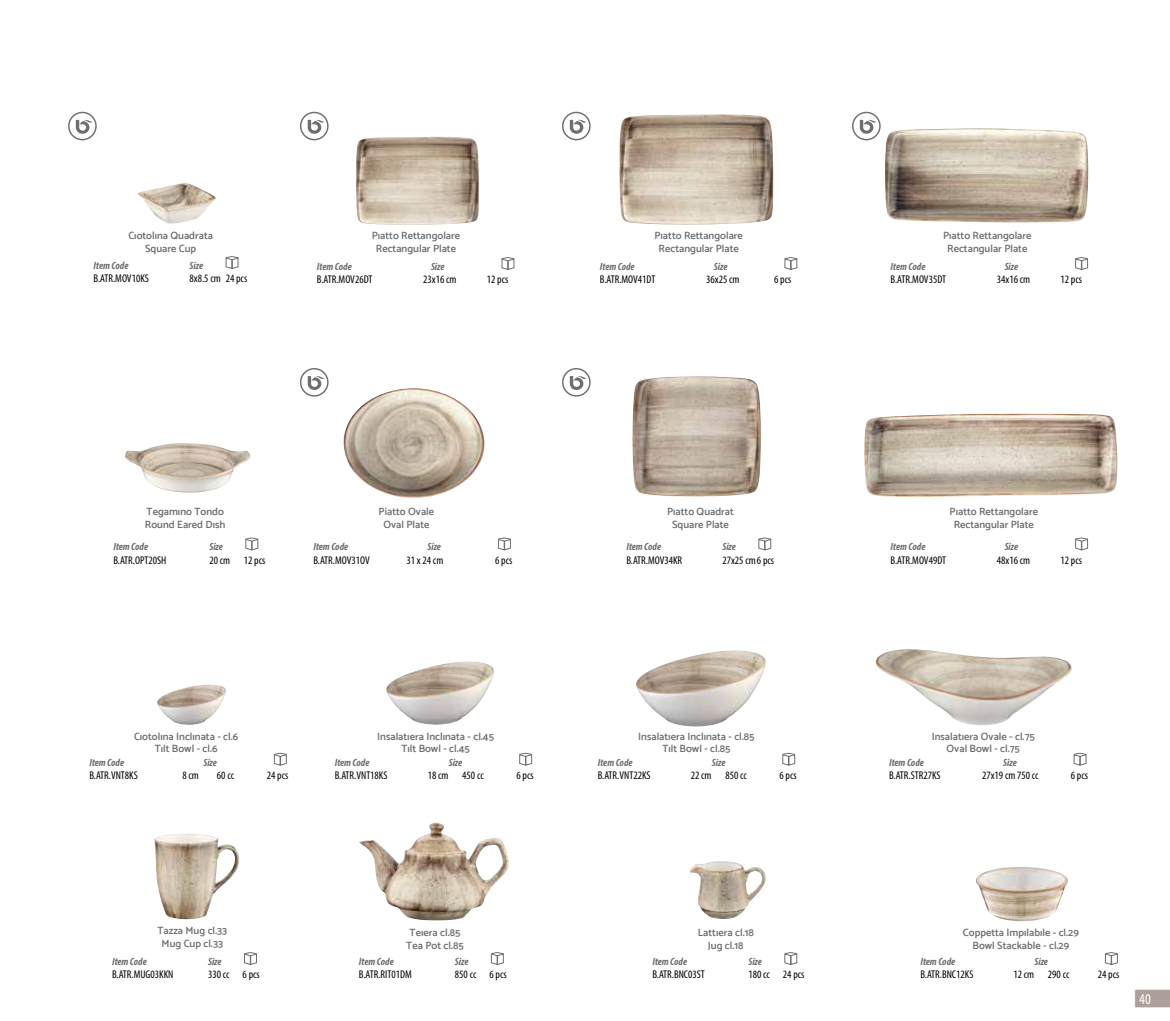
<style>
.page{position:relative;width:1170px;height:1021px;background:#fff}
.page>*{position:absolute;margin:0;border:0;box-sizing:border-box;transform-origin:0 0}
.t1{font:condensed 15px "Myriad Pro";color:#fff}
.t2{font:condensed 11.25px "Myriad Pro";color:#000}
.t3{font:600 10.5px/12.6px "Catamaran";color:#6d6e71;text-align:center}
.t4{font:italic 700 condensed 10.5px "Myriad Pro";color:#6d6e71}
</style>
<div class="page">
<svg style="left:1134px;top:989px;width:35px;height:19px"></svg>
<img style="left:632px;top:376px;width:129px;height:121px">
<svg style="left:758px;top:537px;width:13px;height:14px"></svg>
<img style="left:125px;top:443px;width:125px;height:50px">
<svg style="left:245px;top:537px;width:14px;height:14px"></svg>
<div style="left:562px;top:368px;width:28px;height:28px;border:1px solid #6d6e71;border-radius:50%"></div>
<svg style="left:569px;top:376px;width:17px;height:14px"></svg>
<div style="left:562px;top:112px;width:28px;height:28px;border:1px solid #6d6e71;border-radius:50%"></div>
<svg style="left:569px;top:120px;width:17px;height:14px"></svg>
<div style="left:852px;top:112px;width:28px;height:28px;border:1px solid #6d6e71;border-radius:50%"></div>
<svg style="left:859px;top:120px;width:17px;height:14px"></svg>
<div style="left:300px;top:368px;width:28px;height:28px;border:1px solid #6d6e71;border-radius:50%"></div>
<svg style="left:308px;top:376px;width:16px;height:14px"></svg>
<div style="left:300px;top:112px;width:28px;height:28px;border:1px solid #6d6e71;border-radius:50%"></div>
<svg style="left:308px;top:120px;width:16px;height:14px"></svg>
<div style="left:68px;top:112px;width:29px;height:28px;border:1px solid #6d6e71;border-radius:50%"></div>
<svg style="left:76px;top:120px;width:16px;height:14px"></svg>
<svg style="left:244px;top:952px;width:13px;height:13px"></svg>
<img style="left:154px;top:833px;width:86px;height:86px">
<svg style="left:501px;top:257px;width:14px;height:13px"></svg>
<svg style="left:784px;top:257px;width:13px;height:13px"></svg>
<svg style="left:497px;top:537px;width:14px;height:14px"></svg>
<svg style="left:1075px;top:257px;width:13px;height:13px"></svg>
<svg style="left:1075px;top:537px;width:13px;height:14px"></svg>
<img style="left:343px;top:388px;width:142px;height:110px">
<img style="left:885px;top:128px;width:203px;height:95px">
<img style="left:864px;top:414px;width:253px;height:83px">
<img style="left:356px;top:137px;width:123px;height:88px">
<img style="left:619px;top:114px;width:154px;height:110px">
<img style="left:138px;top:183px;width:78px;height:40px">
<svg style="left:225px;top:256px;width:14px;height:13px"></svg>
<img style="left:636px;top:650px;width:130px;height:76px">
<img style="left:386px;top:661px;width:108px;height:63px">
<img style="left:157px;top:684px;width:69px;height:40px">
<svg style="left:273px;top:752px;width:14px;height:14px"></svg>
<svg style="left:519px;top:752px;width:13px;height:14px"></svg>
<svg style="left:782px;top:752px;width:13px;height:14px"></svg>
<img style="left:875px;top:649px;width:197px;height:76px">
<svg style="left:1073px;top:752px;width:13px;height:14px"></svg>
<img style="left:975px;top:867px;width:93px;height:54px">
<svg style="left:1104px;top:952px;width:14px;height:13px"></svg>
<img style="left:689px;top:861px;width:77px;height:58px">
<svg style="left:784px;top:952px;width:13px;height:13px"></svg>
<svg style="left:490px;top:952px;width:14px;height:13px"></svg>
<img style="left:359px;top:822px;width:150px;height:99px">
<p class="t3" style="left:128px;top:229px;width:86px">Cıotolına Quadrata<br>Square Cup</p>
<p class="t4" style="left:94px;top:259px;width:36px">Item Code</p>
<p class="t4" style="left:190px;top:259px;width:15px">Size</p>
<p class="t2" style="left:94px;top:272px;width:57px">B.ATR.MOV10KS</p>
<p class="t2" style="left:190px;top:272px;width:59px">8x8.5 cm 24 pcs</p>
<p class="t3" style="left:372px;top:229px;width:90px">Pıatto Rettangolare<br>Rectangular Plate</p>
<p class="t3" style="left:654px;top:229px;width:90px">Pıatto Rettangolare<br>Rectangular Plate</p>
<p class="t4" style="left:317px;top:260px;width:36px">Item Code</p>
<p class="t4" style="left:431px;top:260px;width:15px">Size</p>
<p class="t2" style="left:317px;top:273px;width:57px">B.ATR.MOV26DT</p>
<p class="t2" style="left:423px;top:273px;width:35px">23x16 cm</p>
<p class="t2" style="left:487px;top:273px;width:23px">12 pcs</p>
<p class="t4" style="left:600px;top:260px;width:36px">Item Code</p>
<p class="t4" style="left:714px;top:260px;width:15px">Size</p>
<p class="t2" style="left:600px;top:273px;width:57px">B.ATR.MOV41DT</p>
<p class="t2" style="left:706px;top:273px;width:35px">36x25 cm</p>
<p class="t2" style="left:774px;top:273px;width:19px">6 pcs</p>
<p class="t3" style="left:943px;top:229px;width:90px">Pıatto Rettangolare<br>Rectangular Plate</p>
<p class="t4" style="left:890px;top:260px;width:36px">Item Code</p>
<p class="t4" style="left:1004px;top:260px;width:15px">Size</p>
<p class="t2" style="left:890px;top:273px;width:57px">B.ATR.MOV35DT</p>
<p class="t2" style="left:996px;top:273px;width:35px">34x16 cm</p>
<p class="t2" style="left:1060px;top:273px;width:23px">12 pcs</p>
<p class="t3" style="left:145px;top:505px;width:82px;text-align:left">Tegamıno Tondo<br>Round Eared Dısh</p>
<p class="t3" style="left:378px;top:505px;width:57px">Piatto Ovale<br>Oval Plate</p>
<p class="t3" style="left:667px;top:505px;width:68px">Pıatto Quadrat<br>Square Plate</p>
<p class="t3" style="left:949px;top:505px;width:90px">Pıatto Rettangolare<br>Rectangular Plate</p>
<p class="t4" style="left:113px;top:540px;width:36px">Item Code</p>
<p class="t4" style="left:209px;top:540px;width:15px">Size</p>
<p class="t2" style="left:113px;top:553px;width:55px">B.ATR.OPT20SH</p>
<p class="t2" style="left:209px;top:553px;width:57px">20 cm 12 pcs</p>
<p class="t4" style="left:313px;top:540px;width:36px">Item Code</p>
<p class="t4" style="left:427px;top:540px;width:15px">Size</p>
<p class="t2" style="left:313px;top:553px;width:58px">B.ATR.MOV31OV</p>
<p class="t2" style="left:406px;top:553px;width:38px">31 x 24 cm</p>
<p class="t2" style="left:495px;top:553px;width:19px">6 pcs</p>
<p class="t4" style="left:626px;top:540px;width:36px">Item Code</p>
<p class="t4" style="left:722px;top:540px;width:15px">Size</p>
<p class="t2" style="left:626px;top:553px;width:57px">B.ATR.MOV34KR</p>
<p class="t2" style="left:722px;top:553px;width:53px">27x25 cm6 pcs</p>
<p class="t4" style="left:890px;top:540px;width:36px">Item Code</p>
<p class="t4" style="left:1004px;top:540px;width:15px">Size</p>
<p class="t2" style="left:890px;top:553px;width:57px">B.ATR.MOV49DT</p>
<p class="t2" style="left:996px;top:553px;width:35px">48x16 cm</p>
<p class="t2" style="left:1060px;top:553px;width:23px">12 pcs</p>
<p class="t3" style="left:134px;top:730px;width:106px">Cıotolına Inclınata - cl.6<br>Tılt Bowl - cl.6</p>
<p class="t3" style="left:377px;top:730px;width:118px">Insalatıera Inclınata - cl.45<br>Tılt Bowl - cl.45</p>
<p class="t3" style="left:638px;top:730px;width:118px">Insalatıera Inclınata - cl.85<br>Tılt Bowl - cl.85</p>
<p class="t3" style="left:931px;top:730px;width:105px">Insalatıera Ovale - cl.75<br>Oval Bowl - cl.75</p>
<p class="t4" style="left:89px;top:755px;width:36px">Item Code</p>
<p class="t4" style="left:203px;top:755px;width:15px">Size</p>
<p class="t2" style="left:89px;top:768px;width:50px">B.ATR.VNT8KS</p>
<p class="t2" style="left:182px;top:768px;width:18px">8 cm</p>
<p class="t2" style="left:217px;top:768px;width:19px">60 cc</p>
<p class="t2" style="left:267px;top:768px;width:23px">24 pcs</p>
<p class="t4" style="left:334px;top:755px;width:36px">Item Code</p>
<p class="t4" style="left:448px;top:755px;width:15px">Size</p>
<p class="t2" style="left:334px;top:768px;width:54px">B.ATR.VNT18KS</p>
<p class="t2" style="left:427px;top:768px;width:57px">18 cm 450 cc</p>
<p class="t2" style="left:516px;top:768px;width:19px">6 pcs</p>
<p class="t4" style="left:597px;top:755px;width:36px">Item Code</p>
<p class="t4" style="left:711px;top:755px;width:15px">Size</p>
<p class="t2" style="left:597px;top:768px;width:54px">B.ATR.VNT22KS</p>
<p class="t2" style="left:690px;top:768px;width:57px">22 cm 850 cc</p>
<p class="t2" style="left:779px;top:768px;width:19px">6 pcs</p>
<p class="t4" style="left:889px;top:755px;width:36px">Item Code</p>
<p class="t4" style="left:1003px;top:755px;width:15px">Size</p>
<p class="t2" style="left:889px;top:768px;width:53px">B.ATR.STR27KS</p>
<p class="t2" style="left:982px;top:768px;width:58px">27x19 cm 750 cc</p>
<p class="t2" style="left:1070px;top:768px;width:19px">6 pcs</p>
<p class="t3" style="left:157px;top:924px;width:71px">Tazza Mug cl.33<br>Mug Cup cl.33</p>
<p class="t3" style="left:406px;top:926px;width:59px">Teıera cl.85<br>Tea Pot cl.85</p>
<p class="t3" style="left:697px;top:926px;width:57px">Lattıera cl.18<br>Jug cl.18</p>
<p class="t3" style="left:962px;top:926px;width:117px">Coppetta Impılabıle - cl.29<br>Bowl Stackable - cl.29</p>
<p class="t4" style="left:112px;top:954px;width:36px">Item Code</p>
<p class="t4" style="left:208px;top:954px;width:15px">Size</p>
<p class="t2" style="left:112px;top:967px;width:63px">B.ATR.MUG03KKN</p>
<p class="t2" style="left:208px;top:967px;width:53px">330 cc 6 pcs</p>
<p class="t4" style="left:359px;top:954px;width:36px">Item Code</p>
<p class="t4" style="left:455px;top:954px;width:15px">Size</p>
<p class="t2" style="left:359px;top:967px;width:54px">B.ATR.RIT01DM</p>
<p class="t2" style="left:455px;top:967px;width:53px">850 cc 6 pcs</p>
<p class="t4" style="left:652px;top:954px;width:36px">Item Code</p>
<p class="t4" style="left:748px;top:954px;width:15px">Size</p>
<p class="t2" style="left:652px;top:967px;width:54px">B.ATR.BNC03ST</p>
<p class="t2" style="left:748px;top:967px;width:58px">180 cc 24 pcs</p>
<p class="t4" style="left:920px;top:954px;width:36px">Item Code</p>
<p class="t4" style="left:1034px;top:954px;width:15px">Size</p>
<p class="t2" style="left:920px;top:967px;width:55px">B.ATR.BNC12KS</p>
<p class="t2" style="left:1013px;top:967px;width:57px">12 cm 290 cc</p>
<p class="t2" style="left:1097px;top:967px;width:23px">24 pcs</p>
<h1 class="t1" style="left:1139px;top:990px;width:13px">40</h1>
</div>
